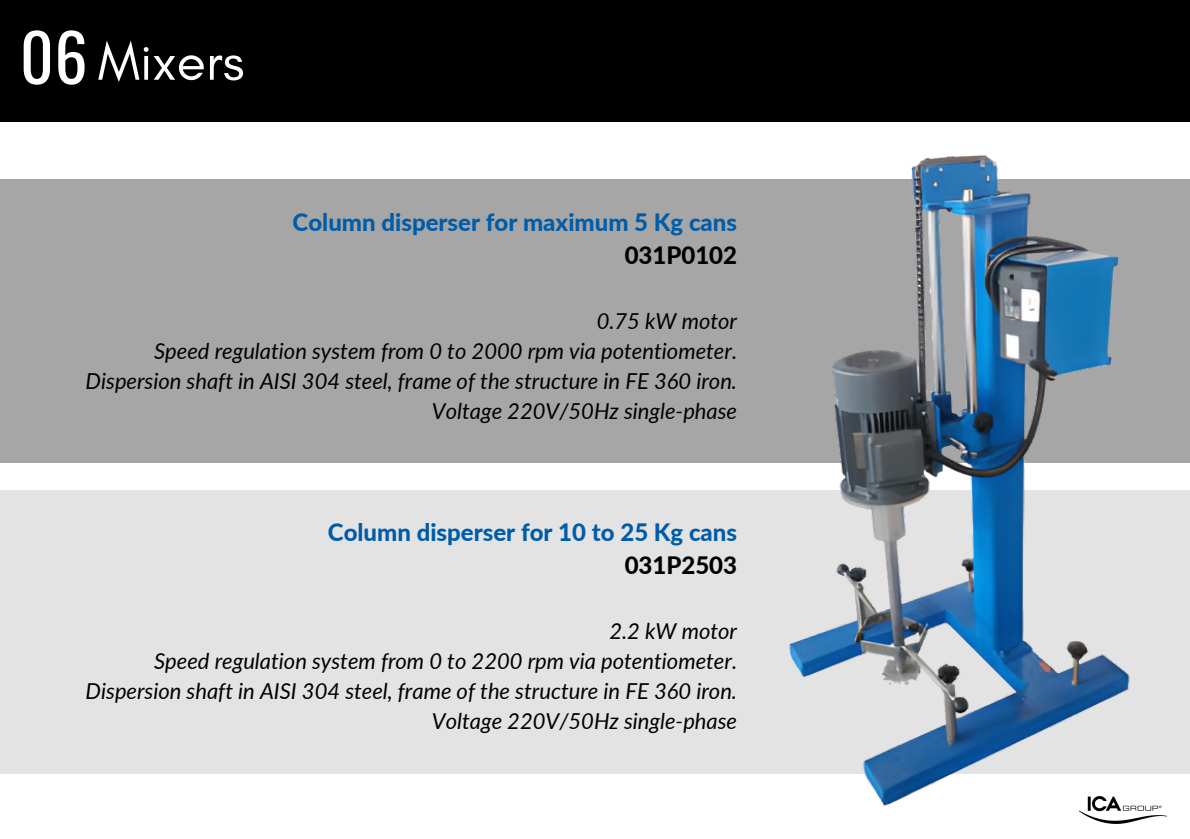
<style>
.page{position:relative;width:1190px;height:839px;background:#fff}
.page>*{position:absolute;margin:0;border:0;box-sizing:border-box;transform-origin:0 0}
.t1{font:54px "Glacial Indifference";color:#fff}
.t2{font:800 24px "Lato";color:#005ca9}
.t3{font:800 24px "Lato";color:#000}
.t4{font:italic 22px/30px "Lato";color:#000;text-align:right}
.s1{font-family:"Oswald";font-size:65.8px}
</style>
<div class="page">
<div style="left:0;top:0;width:1190px;height:122px;background:#000"></div>
<div style="left:0;top:490px;width:1190px;height:283px;background:#e3e3e3"></div>
<div style="left:0;top:179px;width:1190px;height:283px;background:#a6a6a6"></div>
<img style="left:1079px;top:809px;width:88px;height:15px">
<img style="left:595px;top:155px;width:595px;height:654px">
<h1 class="t1" style="left:20px;top:28px;width:226px"><span class="s1">06</span> Mixers</h1>
<p class="t2" style="left:293px;top:207px;width:446px">Column disperser for maximum 5 Kg cans</p>
<p class="t3" style="left:625px;top:240px;width:114px">031P0102</p>
<p class="t4" style="left:86px;top:305px;width:653px">0.75 kW motor<br>Speed regulation system from 0 to 2000 rpm via potentiometer.<br>Dispersion shaft in AISI 304 steel, frame of the structure in FE 360 iron.<br>Voltage 220V/50Hz single-phase</p>
<p class="t2" style="left:328px;top:517px;width:411px">Column disperser for 10 to 25 Kg cans</p>
<p class="t3" style="left:625px;top:550px;width:114px">031P2503</p>
<p class="t4" style="left:86px;top:615px;width:653px">2.2 kW motor<br>Speed regulation system from 0 to 2200 rpm via potentiometer.<br>Dispersion shaft in AISI 304 steel, frame of the structure in FE 360 iron.<br>Voltage 220V/50Hz single-phase</p>
</div>
